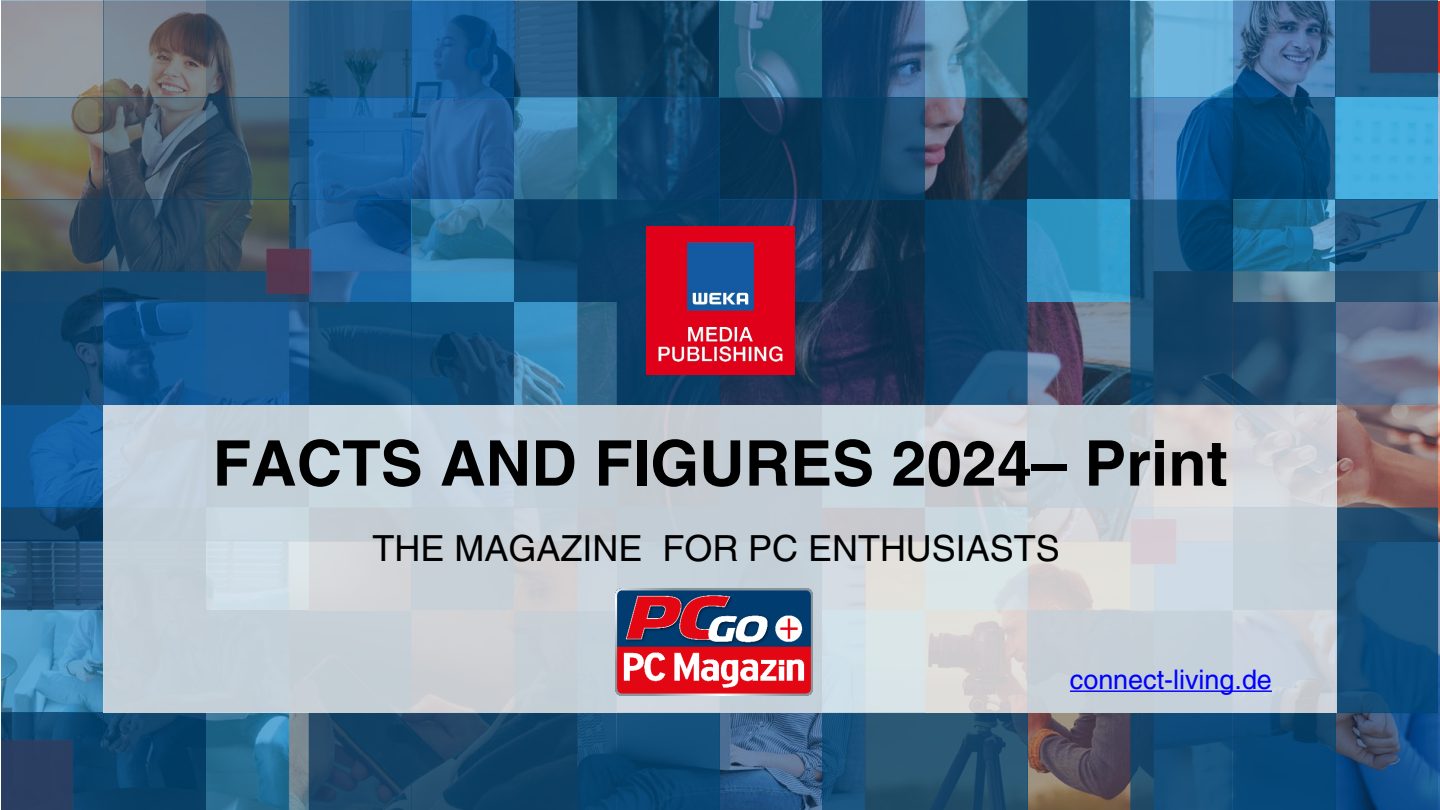
<style>
.page{position:relative;width:1440px;height:810px;background:#fff}
.page>*{position:absolute;margin:0;border:0;box-sizing:border-box;transform-origin:0 0}
.t1{font:700 63px "Helvetica LT Std";color:#000}
.t2{font:36px "Helvetica LT Std";color:#000}
.t3{font:27px "Helvetica LT Std";letter-spacing:-.005em;color:#00f}
</style>
<div class="page">
<div style="left:1px;top:0;width:102px;height:97px;background:#959ba0"></div>
<div style="left:1px;top:97px;width:102px;height:103px;background:#004573;opacity:.5"></div>
<div style="left:1px;top:200px;width:102px;height:102px;background:#004573;opacity:.6"></div>
<div style="left:1px;top:302px;width:102px;height:103px;background:#004573;opacity:.7"></div>
<div style="left:1px;top:405px;width:102px;height:103px;background:#005faa;opacity:.7"></div>
<div style="left:1px;top:508px;width:102px;height:102px;background:#004573;opacity:.6"></div>
<div style="left:1px;top:610px;width:102px;height:103px;background:#2eaee4;opacity:.5"></div>
<div style="left:1px;top:713px;width:102px;height:97px;background:#004573;opacity:.8"></div>
<div style="left:103px;top:0;width:103px;height:97px;background:#004573;opacity:.5"></div>
<div style="left:103px;top:97px;width:103px;height:103px;background:#004573;opacity:.6"></div>
<div style="left:103px;top:200px;width:103px;height:102px;background:#004573;opacity:.7"></div>
<div style="left:103px;top:302px;width:103px;height:103px;background:#005faa;opacity:.7"></div>
<svg style="left:103px;top:713px;width:103px;height:97px;background:#074069"></svg>
<div style="left:206px;top:0;width:103px;height:97px;background:#004573;opacity:.6"></div>
<div style="left:206px;top:97px;width:103px;height:103px;background:#004573;opacity:.7"></div>
<div style="left:206px;top:200px;width:103px;height:102px;background:#004573;opacity:.6"></div>
<div style="left:206px;top:302px;width:103px;height:103px;background:#005faa;opacity:.6"></div>
<div style="left:206px;top:713px;width:103px;height:97px;background:#2eaee4;opacity:.5"></div>
<div style="left:309px;top:0;width:102px;height:97px;background:#004573;opacity:.7"></div>
<div style="left:309px;top:97px;width:102px;height:103px;background:#005faa;opacity:.7"></div>
<div style="left:309px;top:200px;width:102px;height:102px;background:#005faa;opacity:.6"></div>
<div style="left:309px;top:302px;width:102px;height:103px;background:#004573;opacity:.8"></div>
<svg style="left:309px;top:713px;width:102px;height:97px;background:#1a4465"></svg>
<div style="left:411px;top:0;width:103px;height:97px;background:#005faa;opacity:.7"></div>
<div style="left:411px;top:97px;width:103px;height:103px;background:#005faa;opacity:.6"></div>
<div style="left:411px;top:200px;width:103px;height:102px;background:#2eaee4;opacity:.5"></div>
<div style="left:411px;top:302px;width:103px;height:103px;background:#004573;opacity:.8"></div>
<div style="left:411px;top:713px;width:103px;height:97px;background:#004573;opacity:.8"></div>
<div style="left:514px;top:0;width:103px;height:97px;background:#004573;opacity:.6"></div>
<div style="left:514px;top:97px;width:103px;height:103px;background:#2eaee4;opacity:.5"></div>
<div style="left:617px;top:0;width:102px;height:97px;background:#004573;opacity:.6"></div>
<div style="left:617px;top:97px;width:102px;height:103px;background:#005faa;opacity:.5"></div>
<div style="left:719px;top:0;width:103px;height:97px;background:#2eaee4;opacity:.5"></div>
<div style="left:719px;top:97px;width:103px;height:103px;background:#004573;opacity:.6"></div>
<svg style="left:514px;top:200px;width:308px;height:610px;background:#154b74"></svg>
<div style="left:719px;top:713px;width:103px;height:97px;background:#004573;opacity:.3"></div>
<div style="left:822px;top:0;width:103px;height:97px;background:#005faa;opacity:.5"></div>
<div style="left:822px;top:97px;width:103px;height:103px;background:#004573;opacity:.8"></div>
<div style="left:822px;top:200px;width:103px;height:102px;background:#004573;opacity:.5"></div>
<div style="left:822px;top:302px;width:103px;height:103px;background:#005faa;opacity:.3"></div>
<div style="left:822px;top:713px;width:103px;height:97px;background:#004573;opacity:.8"></div>
<div style="left:925px;top:713px;width:102px;height:97px;background:#004573;opacity:.8"></div>
<div style="left:1027px;top:713px;width:103px;height:97px;background:#004573;opacity:.3"></div>
<svg style="left:925px;top:0;width:308px;height:405px;background:#285e84"></svg>
<div style="left:1233px;top:0;width:103px;height:97px;background:#005faa;opacity:.5"></div>
<div style="left:1233px;top:97px;width:103px;height:103px;background:#004573;opacity:.8"></div>
<div style="left:1233px;top:200px;width:103px;height:102px;background:#2eaee4;opacity:.5"></div>
<div style="left:1233px;top:302px;width:103px;height:103px;background:#004573;opacity:.8"></div>
<div style="left:1233px;top:713px;width:102px;height:97px;background:#004573;opacity:.8"></div>
<div style="left:1335px;top:0;width:103px;height:97px;background:#004573;opacity:.8"></div>
<div style="left:1336px;top:97px;width:102px;height:103px;background:#47b1e1"></div>
<div style="left:1336px;top:200px;width:102px;height:102px;background:#004573;opacity:.8"></div>
<div style="left:1336px;top:302px;width:102px;height:103px;background:#005faa;opacity:.5"></div>
<div style="left:1336px;top:405px;width:102px;height:103px;background:#004573;opacity:.3"></div>
<svg style="left:1337px;top:508px;width:101px;height:205px;background:#154e7a"></svg>
<div style="left:1336px;top:713px;width:102px;height:97px;background:#004573;opacity:.3"></div>
<div style="left:103px;top:405px;width:1234px;height:308px;background:#f2f2f2;opacity:.8"></div>
<img style="left:647px;top:227px;width:148px;height:148px">
<svg style="left:1070px;top:610px;width:202px;height:200px;background:#778fa5"></svg>
<img style="left:616px;top:588px;width:196px;height:108px">
<p class="t1" style="left:213px;top:425px;width:1017px">FACTS AND FIGURES 2024– Print</p>
<p class="t2" style="left:373px;top:527px;width:689px">THE MAGAZINE FOR PC ENTHUSIASTS</p>
<p class="t3" style="left:1070px;top:663px;width:203px">connect-living.de</p>
</div>
